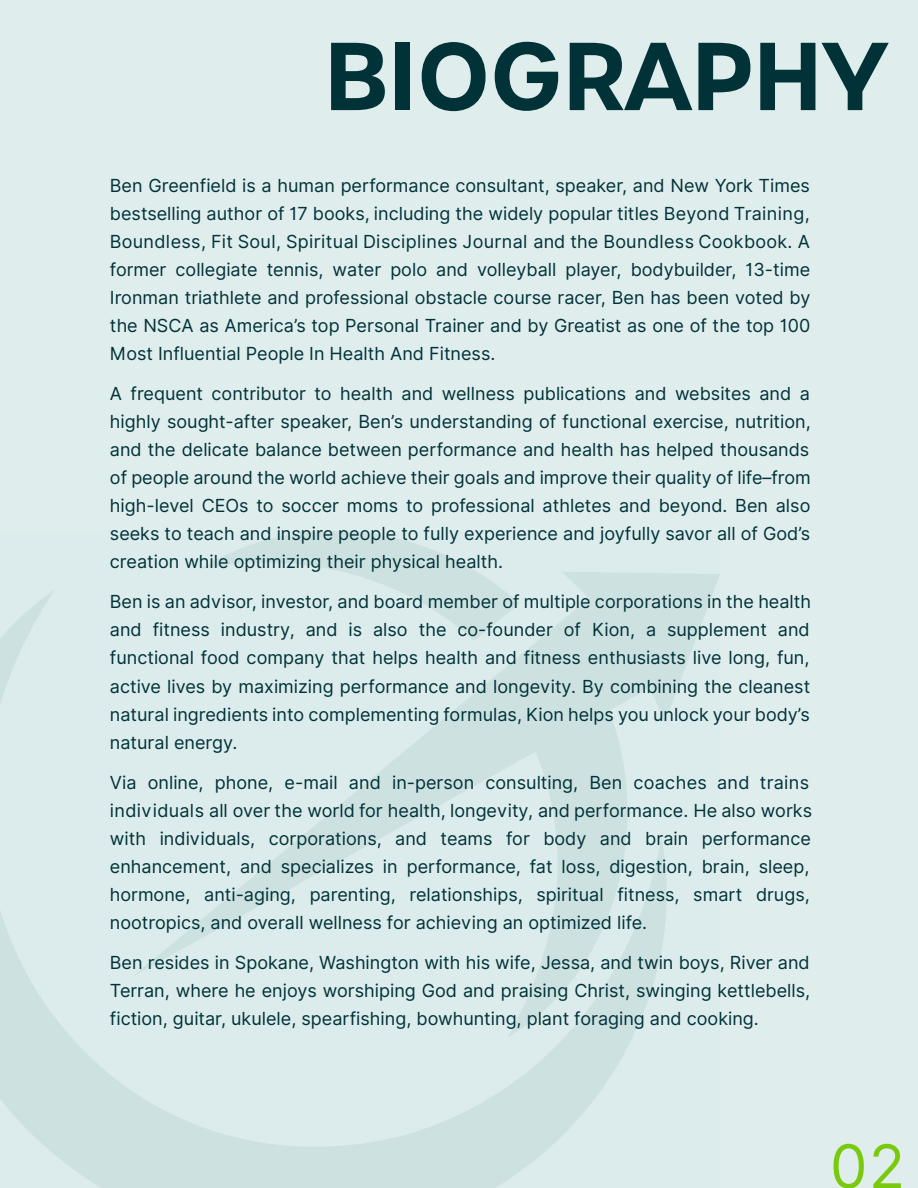
<style>
.page{position:relative;width:918px;height:1188px;background:#e0eded}
.page>*{position:absolute;margin:0;border:0;box-sizing:border-box;transform-origin:0 0}
.t1{font:600 93px "Urbane";color:#003238}
.t2{font:60px "Inter";color:#79ca0f}
.t3{font:18px "Inter";color:#003238}
</style>
<div class="page">
<p class="t1" style="left:324px;top:40px;width:565px">BIOGRAPHY</p>
<p class="t3" style="left:110px;top:174px;width:702px">Ben Greenfield is a human performance consultant, speaker, and New York Times</p>
<p class="t3" style="left:110px;top:202px;width:701px">bestselling author of 17 books, including the widely popular titles Beyond Training,</p>
<p class="t3" style="left:110px;top:230px;width:701px">Boundless, Fit Soul, Spiritual Disciplines Journal and the Boundless Cookbook. A</p>
<p class="t3" style="left:110px;top:259px;width:702px">former collegiate tennis, water polo and volleyball player, bodybuilder, 13-time</p>
<p class="t3" style="left:110px;top:287px;width:702px">Ironman triathlete and professional obstacle course racer, Ben has been voted by</p>
<p class="t3" style="left:110px;top:315px;width:702px">the NSCA as America’s top Personal Trainer and by Greatist as one of the top 100</p>
<p class="t3" style="left:110px;top:343px;width:387px">Most Influential People In Health And Fitness.</p>
<p class="t3" style="left:110px;top:383px;width:701px">A frequent contributor to health and wellness publications and websites and a</p>
<p class="t3" style="left:110px;top:411px;width:702px">highly sought-after speaker, Ben’s understanding of functional exercise, nutrition,</p>
<p class="t3" style="left:110px;top:439px;width:701px">and the delicate balance between performance and health has helped thousands</p>
<p class="t3" style="left:110px;top:467px;width:703px">of people around the world achieve their goals and improve their quality of life–from</p>
<p class="t3" style="left:110px;top:495px;width:702px">high-level CEOs to soccer moms to professional athletes and beyond. Ben also</p>
<p class="t3" style="left:110px;top:523px;width:702px">seeks to teach and inspire people to fully experience and joyfully savor all of God’s</p>
<p class="t3" style="left:110px;top:551px;width:395px">creation while optimizing their physical health.</p>
<p class="t3" style="left:110px;top:591px;width:703px">Ben is an advisor, investor, and board member of multiple corporations in the health</p>
<p class="t3" style="left:110px;top:619px;width:701px">and fitness industry, and is also the co-founder of Kion, a supplement and</p>
<p class="t3" style="left:110px;top:647px;width:701px">functional food company that helps health and fitness enthusiasts live long, fun,</p>
<p class="t3" style="left:110px;top:675px;width:702px">active lives by maximizing performance and longevity. By combining the cleanest</p>
<p class="t3" style="left:110px;top:703px;width:701px">natural ingredients into complementing formulas, Kion helps you unlock your body’s</p>
<p class="t3" style="left:110px;top:731px;width:129px">natural energy.</p>
<p class="t3" style="left:110px;top:771px;width:701px">Via online, phone, e-mail and in-person consulting, Ben coaches and trains</p>
<p class="t3" style="left:110px;top:799px;width:704px">individuals all over the world for health, longevity, and performance. He also works</p>
<p class="t3" style="left:110px;top:827px;width:702px">with individuals, corporations, and teams for body and brain performance</p>
<p class="t3" style="left:110px;top:856px;width:701px">enhancement, and specializes in performance, fat loss, digestion, brain, sleep,</p>
<p class="t3" style="left:110px;top:884px;width:701px">hormone, anti-aging, parenting, relationships, spiritual fitness, smart drugs,</p>
<p class="t3" style="left:110px;top:912px;width:539px">nootropics, and overall wellness for achieving an optimized life.</p>
<p class="t3" style="left:110px;top:952px;width:701px">Ben resides in Spokane, Washington with his wife, Jessa, and twin boys, River and</p>
<p class="t3" style="left:110px;top:980px;width:702px">Terran, where he enjoys worshiping God and praising Christ, swinging kettlebells,</p>
<p class="t3" style="left:110px;top:1008px;width:650px">fiction, guitar, ukulele, spearfishing, bowhunting, plant foraging and cooking.</p>
<p class="t2" style="left:830px;top:1130px;width:77px">02</p>
</div>
